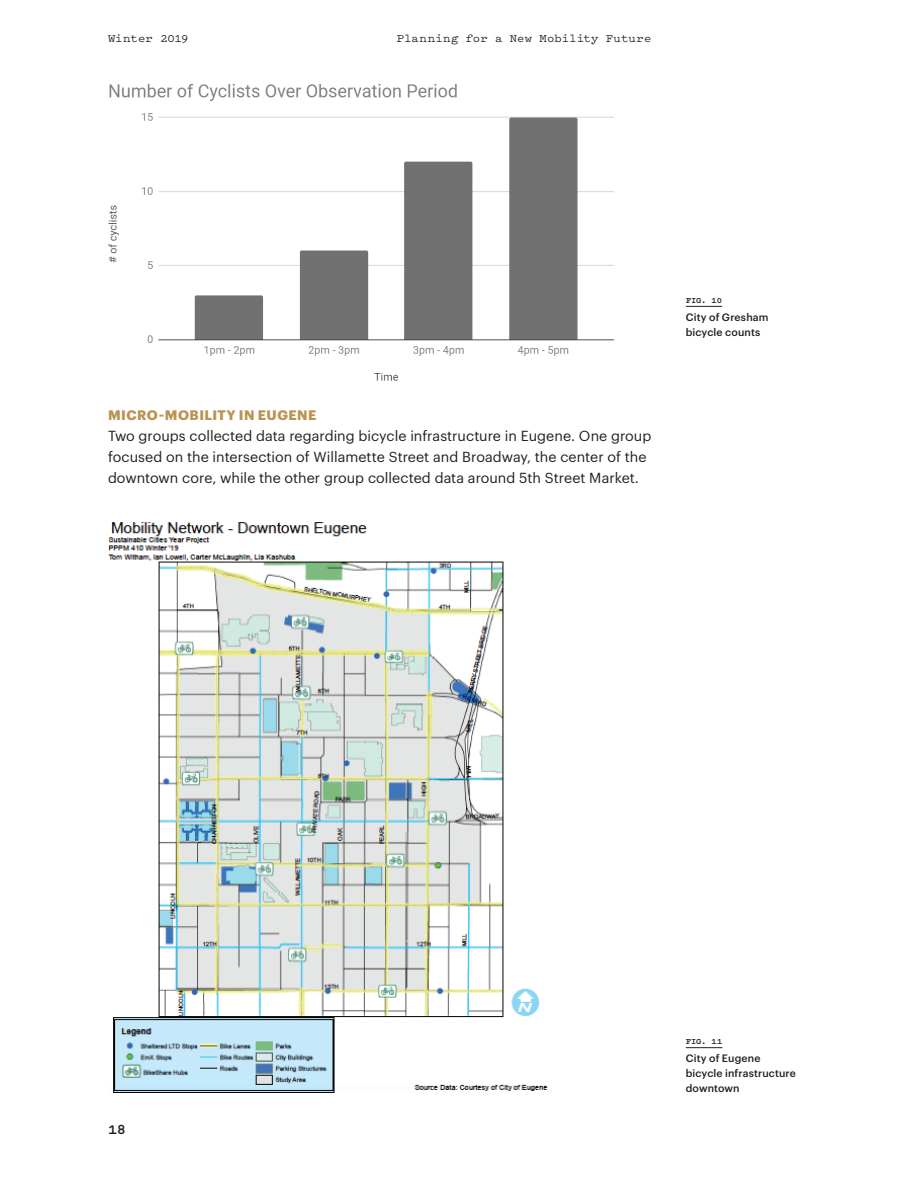
<style>
.page{position:relative;width:918px;height:1188px;background:#fff}
.page>*{position:absolute;margin:0;border:0;box-sizing:border-box;transform-origin:0 0}
.t1{font:700 15px "Pitch";color:#231f20}
.t2{font:14.25px/21px "Graphik";color:#231f20}
.t3{font:700 13.5px "Graphik";letter-spacing:.035em;color:#bb9352}
.t4{font:500 12px "Pitch";letter-spacing:.015em;color:#231f20}
.t5{font:500 10.5px/15px "Graphik";letter-spacing:.015em;color:#231f20}
.t6{font:700 8.7px "Pitch";letter-spacing:-.005em;color:#231f20}
</style>
<div class="page">
<img style="left:108px;top:84px;width:506px;height:297px">
<img style="left:108px;top:522px;width:440px;height:570px">
<hr style="left:686px;top:306px;width:36px;height:1px;background:#231f20">
<hr style="left:686px;top:1047px;width:36px;height:1px;background:#231f20">
<p class="t4" style="left:108px;top:30px;width:82px">Winter 2019</p>
<p class="t4" style="left:397px;top:30px;width:256px">Planning for a New Mobility Future</p>
<p class="t3" style="left:108px;top:405px;width:210px">MICRO-MOBILITY IN EUGENE</p>
<p class="t2" style="left:108px;top:424px;width:545px">Two groups collected data regarding bicycle infrastructure in Eugene. One group focused on the intersection of Willamette Street and Broadway, the center of the downtown core, while the other group collected data around 5th Street Market.</p>
<p class="t6" style="left:686px;top:294px;width:38px">FIG. 10</p>
<p class="t5" style="left:686px;top:309px;width:84px">City of Gresham bicycle counts</p>
<p class="t1" style="left:108px;top:1119px;width:20px">18</p>
<p class="t6" style="left:686px;top:1036px;width:38px">FIG. 11</p>
<p class="t5" style="left:686px;top:1050px;width:112px">City of Eugene bicycle infrastructure downtown</p>
</div>
